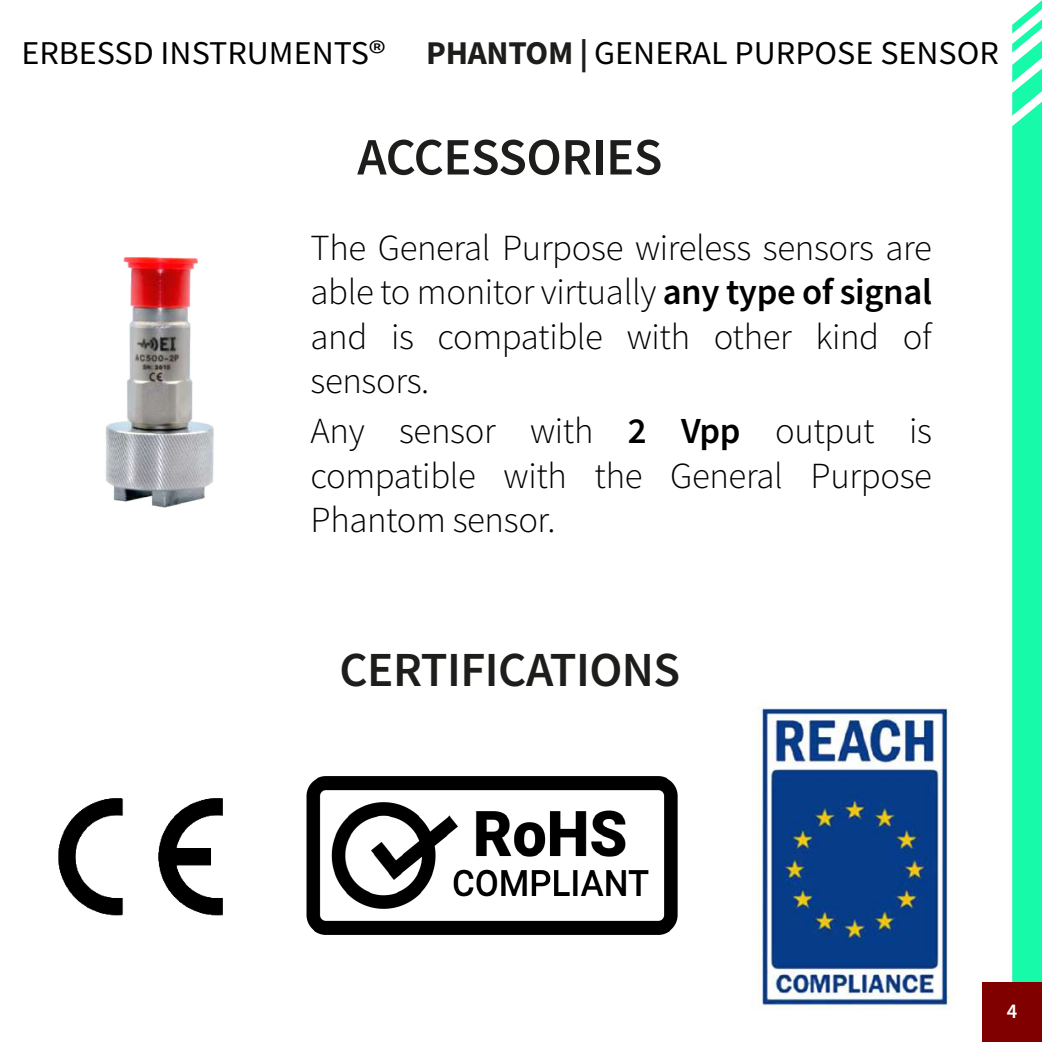
<style>
.page{position:relative;width:1042px;height:1042px;background:#fff}
.page>*{position:absolute;margin:0;border:0;box-sizing:border-box;transform-origin:0 0}
.t1{font:600 52.5px "Source Sans Pro";letter-spacing:-.01em;color:#1d1d1b}
.t2{font:600 49px "Source Sans Pro";letter-spacing:-.01em;color:#1d1d1b}
.t3{font:300 36.75px/44.1px "Source Sans Pro";letter-spacing:-.01em;color:#000;text-align:justify}
.t4{font:33.25px "Source Sans Pro";color:#000}
.t5{font:600 21px "Source Sans Pro";color:#fff}
.s1{font-weight:700;color:#1d1d1b}
.s2{font-weight:600}
</style>
<div class="page">
<svg style="left:1012px;top:0;width:30px;height:982px;background:#25faaf"></svg>
<div style="left:982px;top:982px;width:60px;height:60px;background:#800000"></div>
<img style="left:105px;top:257px;width:109px;height:251px">
<img style="left:58px;top:798px;width:165px;height:118px">
<img style="left:306px;top:776px;width:372px;height:159px">
<img style="left:757px;top:706px;width:195px;height:303px">
<p class="t4" style="left:21px;top:32px;width:979px">ERBESSD INSTRUMENTS® <span class="s1">PHANTOM |</span> GENERAL PURPOSE SENSOR</p>
<h1 class="t1" style="left:357px;top:123px;width:307px">ACCESSORIES</h1>
<p class="t3" style="left:310px;top:226px;width:623px">The General Purpose wireless sensors are able to monitor virtually <span class="s2">any type of signal </span>and is compatible with other kind of sensors.</p>
<p class="t3" style="left:310px;top:409px;width:623px">Any sensor with <span class="s2">2 Vpp</span> output is compatible with the General Purpose Phantom sensor.</p>
<h2 class="t2" style="left:339px;top:637px;width:342px">CERTIFICATIONS</h2>
<p class="t5" style="left:1007px;top:997px;width:12px">4</p>
</div>
